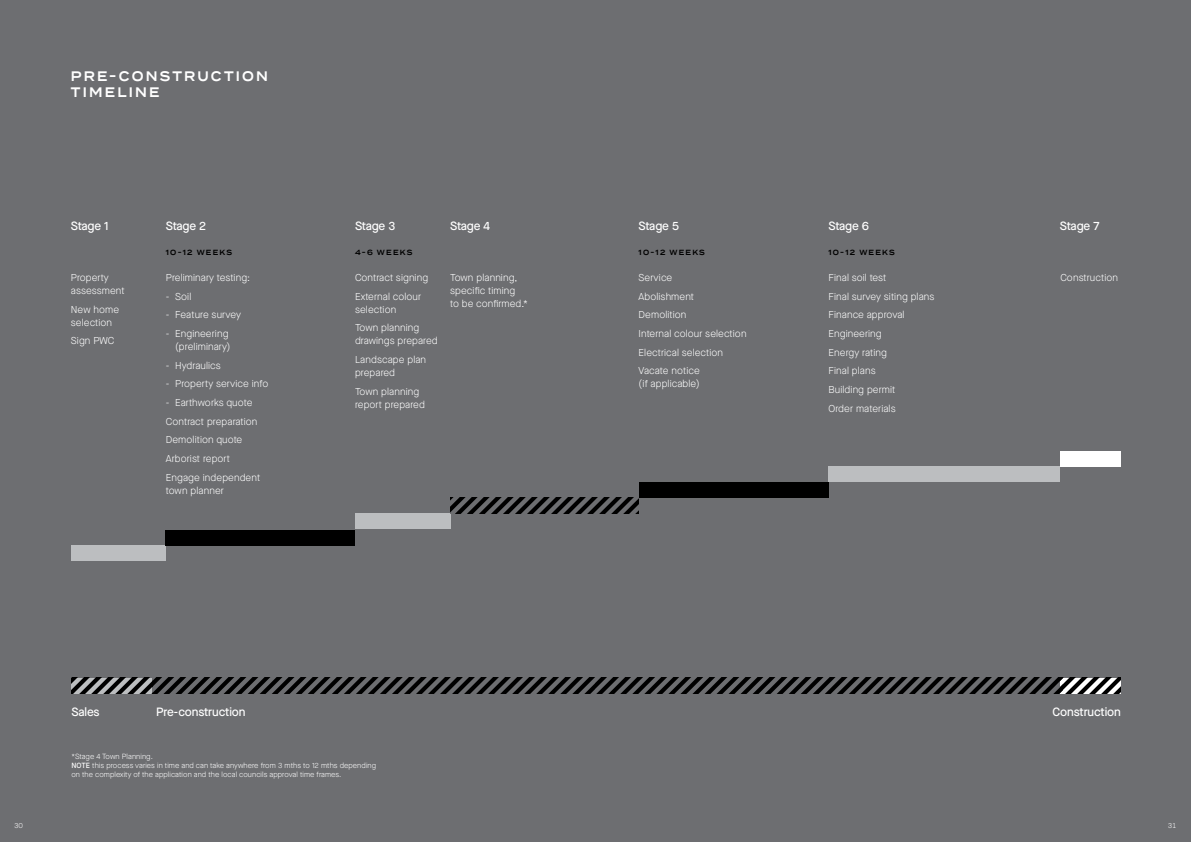
<style>
.page{position:relative;width:1191px;height:842px;background:#6d6e71}
.page>*{position:absolute;margin:0;border:0;box-sizing:border-box;transform-origin:0 0}
.t1{font:600 13.8px/16px "Termina";letter-spacing:.18em;color:#fff;scale:.87 1}
.t2{font:500 12px "Maison Neue";letter-spacing:-.01em;color:#fff}
.t3{font:300 10px/18.7px "Maison Neue";letter-spacing:.01em;color:#fff}
.t4{font:300 7.5px/9px "Maison Neue";letter-spacing:.01em;color:#fff}
.t5{font:600 7.5px "Termina";letter-spacing:.19em;color:#000;scale:.87 1}
.t6{font:300 7px "Maison Neue";color:#fff}
.s1{font-weight:500}
</style>
<div class="page">
<div style="left:71px;top:545px;width:95px;height:16px;background:#bcbec0"></div>
<div style="left:355px;top:513px;width:95px;height:16px;background:#bcbec0"></div>
<div style="left:166px;top:530px;width:189px;height:15px;background:#000"></div>
<svg style="left:450px;top:498px;width:188px;height:15px"></svg>
<div style="left:828px;top:466px;width:232px;height:16px;background:#bcbec0"></div>
<div style="left:1060px;top:451px;width:60px;height:15px;background:#fff"></div>
<div style="left:638px;top:482px;width:190px;height:16px;background:#000"></div>
<svg style="left:71px;top:678px;width:1049px;height:15px"></svg>
<h1 class="t1" style="left:71px;top:68px;width:228px">PRE-CONSTRUCTION<br>TIMELINE</h1>
<p class="t2" style="left:71px;top:218px;width:39px">Stage 1</p>
<p class="t2" style="left:166px;top:218px;width:42px">Stage 2</p>
<p class="t5" style="left:166px;top:246px;width:78px">10-12 WEEKS</p>
<p class="t2" style="left:355px;top:218px;width:42px">Stage 3</p>
<p class="t5" style="left:355px;top:246px;width:67px">4-6 WEEKS</p>
<p class="t2" style="left:450px;top:218px;width:41px">Stage 4</p>
<p class="t2" style="left:638px;top:218px;width:42px">Stage 5</p>
<p class="t5" style="left:638px;top:246px;width:78px">10-12 WEEKS</p>
<p class="t2" style="left:828px;top:218px;width:42px">Stage 6</p>
<p class="t5" style="left:828px;top:246px;width:78px">10-12 WEEKS</p>
<p class="t2" style="left:1060px;top:218px;width:41px">Stage 7</p>
<p class="t3" style="left:71px;top:271px;width:55px;line-height:13px">Property assessment</p>
<p class="t3" style="left:71px;top:303px;width:50px;line-height:13px">New home selection</p>
<p class="t3" style="left:71px;top:331px;width:45px">Sign PWC</p>
<p class="t3" style="left:166px;top:268px;width:86px">Preliminary testing:</p>
<p class="t3" style="left:166px;top:287px;width:27px">- Soil</p>
<p class="t3" style="left:166px;top:305px;width:77px">- Feature survey</p>
<p class="t3" style="left:166px;top:327px;width:66px;line-height:13px;text-align:right">- Engineering (preliminary)</p>
<p class="t3" style="left:166px;top:356px;width:56px">- Hydraulics</p>
<p class="t3" style="left:166px;top:374px;width:104px">- Property service info</p>
<p class="t3" style="left:166px;top:393px;width:96px">- Earthworks quote<br>Contract preparation<br>Demolition quote<br>Arborist report<br>Engage independent</p>
<p class="t3" style="left:166px;top:481px;width:60px">town planner</p>
<p class="t3" style="left:355px;top:268px;width:75px">Contract signing<br>External colour</p>
<p class="t3" style="left:355px;top:300px;width:66px">selection<br>Town planning</p>
<p class="t3" style="left:355px;top:331px;width:84px">drawings prepared<br>Landscape plan</p>
<p class="t3" style="left:355px;top:363px;width:66px">prepared<br>Town planning</p>
<p class="t3" style="left:355px;top:395px;width:71px">report prepared</p>
<p class="t3" style="left:450px;top:271px;width:79px;line-height:13px">Town planning, specific timing<br>to be confirmed.*</p>
<p class="t3" style="left:638px;top:268px;width:109px">Service<br>Abolishment<br>Demolition<br>Internal colour selection<br>Electrical selection<br>Vacate notice</p>
<p class="t3" style="left:638px;top:374px;width:63px">(if applicable)</p>
<p class="t3" style="left:828px;top:268px;width:108px">Final soil test<br>Final survey siting plans<br>Finance approval<br>Engineering<br>Energy rating<br>Final plans<br>Building permit<br>Order materials</p>
<p class="t3" style="left:1060px;top:268px;width:59px">Construction</p>
<p class="t2" style="left:71px;top:704px;width:30px">Sales</p>
<p class="t2" style="left:156px;top:704px;width:91px">Pre-construction</p>
<p class="t2" style="left:1052px;top:704px;width:70px">Construction</p>
<p class="t4" style="left:71px;top:752px;width:306px">*Stage 4 Town Planning.<br><span class="s1">NOTE</span> this process varies in time and can take anywhere from 3 mths to 12 mths depending on the complexity of the application and the local councils approval time frames.</p>
<p class="t6" style="left:14px;top:821px;width:10px">30</p>
<p class="t6" style="left:1167px;top:821px;width:10px">31</p>
</div>
